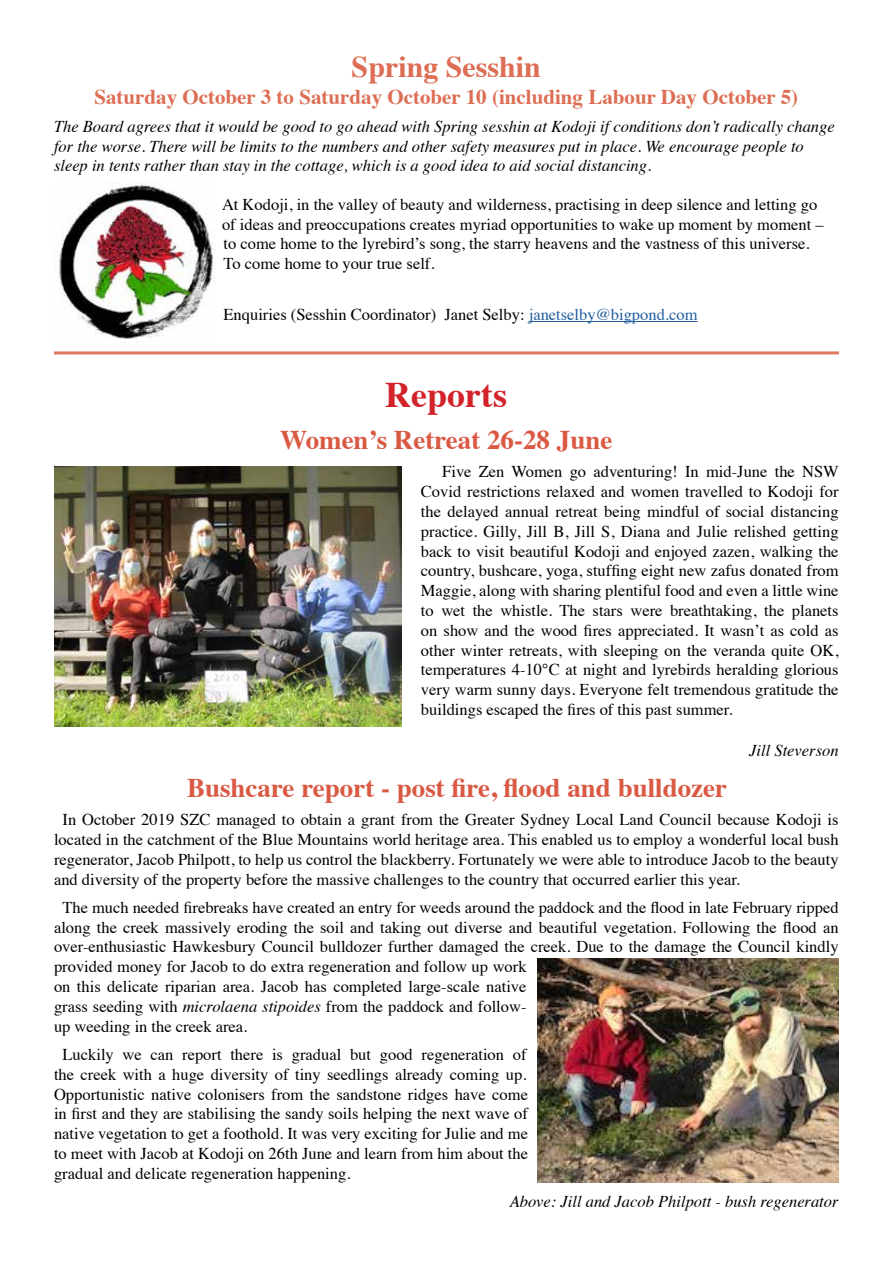
<style>
.page{position:relative;width:893px;height:1263px;background:#fff}
.page>*{position:absolute;margin:0;border:0;box-sizing:border-box;transform-origin:0 0}
.t1{font:700 36px "Times";color:#d2232a}
.t2{font:700 30px "Times";color:#dd6d54}
.t3{font:700 27px "Times";color:#d95943}
.t4{font:700 21px "Times";color:#dd6d54}
.t5{font:16.5px/19.8px "Times";color:#000;text-align:justify}
.t6{font:italic 16.5px/19.5px "Times";color:#000}
.s1{color:#215e9e}
.s2{font-style:inherit}
.s3{font-style:italic}
</style>
<div class="page">
<hr style="left:529px;top:321px;width:168px;height:1px;background:#215e9e">
<img style="left:59px;top:183px;width:156px;height:160px">
<img style="left:54px;top:466px;width:348px;height:260px">
<hr style="left:54px;top:351px;width:785px;height:3px;background:#df775e">
<img style="left:537px;top:959px;width:302px;height:223px">
<h2 class="t2" style="left:352px;top:38px;width:191px">Spring Sesshin</h2>
<p class="t4" style="left:94px;top:76px;width:705px">Saturday October 3 to Saturday October 10 (including Labour Day October 5)</p>
<p class="t6" style="left:54px;top:116px;width:782px">The Board agrees that it would be good to go ahead with Spring sesshin at Kodoji if conditions don’t radically change for the worse. There will be limits to the numbers and other safety measures put in place. We encourage people to sleep in tents rather than stay in the cottage, which is a good idea to aid social distancing.</p>
<p class="t5" style="left:222px;top:193px;width:603px;text-align:left">At Kodoji, in the valley of beauty and wilderness, practising in deep silence and letting go of ideas and preoccupations creates myriad opportunities to wake up moment by moment – to come home to the lyrebird’s song, the starry heavens and the vastness of this universe.<br>To come home to your true self.</p>
<p class="t5" style="left:224px;top:303px;width:475px">Enquiries (Sesshin Coordinator) Janet Selby: <span class="s1">janetselby@bigpond.com</span></p>
<h1 class="t1" style="left:385px;top:360px;width:123px">Reports</h1>
<h3 class="t3" style="left:280px;top:414px;width:334px">Women’s Retreat 26-28 June</h3>
<p class="t5" style="left:421px;top:460px;width:419px;text-indent:21px">Five Zen Women go adventuring! In mid-June the NSW Covid restrictions relaxed and women travelled to Kodoji for the delayed annual retreat being mindful of social distancing practice. Gilly, Jill B, Jill S, Diana and Julie relished getting back to visit beautiful Kodoji and enjoyed zazen, walking the country, bushcare, yoga, stuffing eight new zafus donated from Maggie, along with sharing plentiful food and even a little wine to wet the whistle. The stars were breathtaking, the planets on show and the wood fires appreciated. It wasn’t as cold as other winter retreats, with sleeping on the veranda quite OK, temperatures 4-10°<span class="s2">C</span> at night and lyrebirds heralding glorious very warm sunny days. Everyone felt tremendous gratitude the buildings escaped the fires of this past summer.</p>
<p class="t6" style="left:749px;top:740px;width:91px">Jill Steverson</p>
<h3 class="t3" style="left:187px;top:762px;width:542px">Bushcare report - post fire, flood and bulldozer</h3>
<p class="t5" style="left:54px;top:808px;width:786px;text-indent:8px">In October 2019 SZC managed to obtain a grant from the Greater Sydney Local Land Council because Kodoji is located in the catchment of the Blue Mountains world heritage area. This enabled us to employ a wonderful local bush regenerator, Jacob Philpott, to help us control the blackberry. Fortunately we were able to introduce Jacob to the beauty and diversity of the property before the massive challenges to the country that occurred earlier this year.</p>
<p class="t5" style="left:54px;top:896px;width:786px;text-align:left;text-indent:8px">The much needed firebreaks have created an entry for weeds around the paddock and the flood in late February ripped along the creek massively eroding the soil and taking out diverse and beautiful vegetation. Following the flood an over-enthusiastic Hawkesbury Council bulldozer further damaged the creek. Due to the damage the Council kindly provided money for Jacob to do extra regeneration and follow up work<br>on this delicate riparian area. Jacob has completed large-scale native<br>grass seeding with <span class="s3">microlaena stipoides</span> from the paddock and follow-<br>up weeding in the creek area.</p>
<p class="t5" style="left:54px;top:1043px;width:476px;text-indent:8px">Luckily we can report there is gradual but good regeneration of the creek with a huge diversity of tiny seedlings already coming up.<br>Opportunistic native colonisers from the sandstone ridges have come in first and they are stabilising the sandy soils helping the next wave of native vegetation to get a foothold. It was very exciting for Julie and me to meet with Jacob at Kodoji on 26th June and learn from him about the gradual and delicate regeneration happening.</p>
<p class="t6" style="left:510px;top:1191px;width:330px">Above: Jill and Jacob Philpott - bush regenerator</p>
</div>
